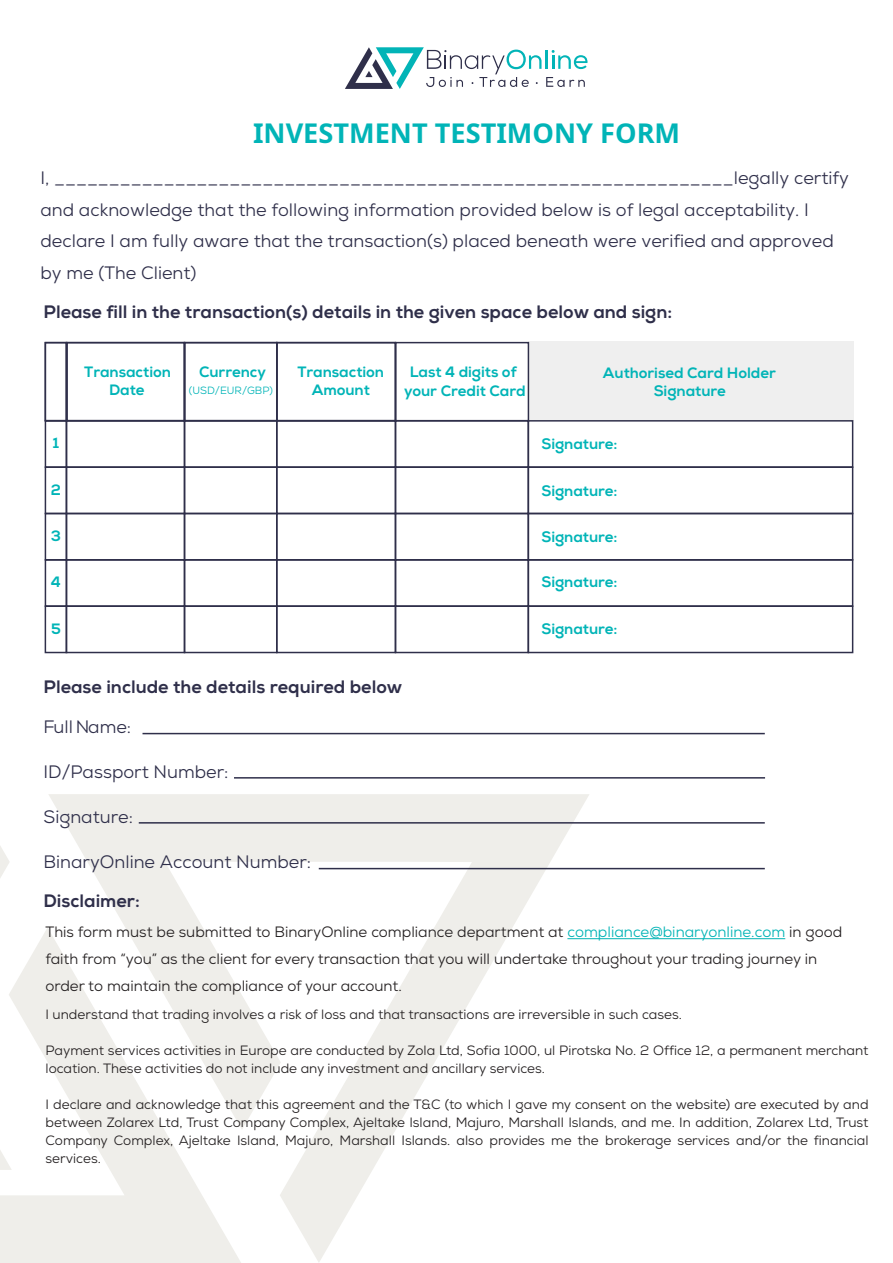
<style>
.page{position:relative;width:893px;height:1263px;background:#fff}
.page>*{position:absolute;margin:0;border:0;box-sizing:border-box;transform-origin:0 0}
.t1{font:700 27.15px "Noto Sans";color:#01b4b7}
.t2{font:18px/31.5px "Nexa";color:#2f2f4a}
.t3{font:800 18px "Nexa";color:#2f2f4a}
.t4{font:15px/27px "Nexa";color:#231f20}
.t5{font:800 15px/18.1px "Nexa";letter-spacing:-.005em;color:#01b4b7;text-align:center}
.t6{font:13.5px/18px "Nexa";color:#231f20}
.t7{font:10.5px "Nexa";color:#01b4b7}
.s1{color:#00b3b5}
</style>
<div class="page">
<svg style="left:0;top:846px;width:48px;height:417px"></svg>
<svg style="left:48px;top:794px;width:542px;height:469px"></svg>
<hr style="left:142px;top:733px;width:623px;height:1px;background:#2f2f4a">
<hr style="left:234px;top:777px;width:531px;height:2px;background:#2f2f4a">
<hr style="left:139px;top:822px;width:626px;height:2px;background:#2f2f4a">
<hr style="left:319px;top:868px;width:446px;height:1px;background:#2f2f4a">
<div style="left:528px;top:342px;width:325px;height:79px;background:#efefef"></div>
<div style="left:45px;top:342px;width:22px;height:79px;border:2px solid #2f2f4a"></div>
<div style="left:66px;top:342px;width:119px;height:79px;border:2px solid #2f2f4a"></div>
<div style="left:45px;top:420px;width:22px;height:48px;border:2px solid #2f2f4a"></div>
<div style="left:66px;top:420px;width:119px;height:48px;border:2px solid #2f2f4a"></div>
<div style="left:45px;top:466px;width:22px;height:48px;border:2px solid #2f2f4a"></div>
<div style="left:66px;top:466px;width:119px;height:48px;border:2px solid #2f2f4a"></div>
<div style="left:45px;top:513px;width:22px;height:48px;border:2px solid #2f2f4a"></div>
<div style="left:66px;top:513px;width:119px;height:48px;border:2px solid #2f2f4a"></div>
<div style="left:45px;top:559px;width:22px;height:48px;border:2px solid #2f2f4a"></div>
<div style="left:66px;top:559px;width:119px;height:48px;border:2px solid #2f2f4a"></div>
<div style="left:45px;top:605px;width:22px;height:48px;border:2px solid #2f2f4a"></div>
<div style="left:66px;top:605px;width:119px;height:48px;border:2px solid #2f2f4a"></div>
<div style="left:184px;top:342px;width:94px;height:79px;border:2px solid #2f2f4a"></div>
<div style="left:184px;top:420px;width:94px;height:48px;border:2px solid #2f2f4a"></div>
<div style="left:184px;top:466px;width:94px;height:48px;border:2px solid #2f2f4a"></div>
<div style="left:184px;top:513px;width:94px;height:48px;border:2px solid #2f2f4a"></div>
<div style="left:184px;top:559px;width:94px;height:48px;border:2px solid #2f2f4a"></div>
<div style="left:184px;top:605px;width:94px;height:48px;border:2px solid #2f2f4a"></div>
<div style="left:276px;top:342px;width:120px;height:79px;border:2px solid #2f2f4a"></div>
<div style="left:276px;top:420px;width:120px;height:48px;border:2px solid #2f2f4a"></div>
<div style="left:276px;top:466px;width:120px;height:48px;border:2px solid #2f2f4a"></div>
<div style="left:276px;top:513px;width:120px;height:48px;border:2px solid #2f2f4a"></div>
<div style="left:276px;top:559px;width:120px;height:48px;border:2px solid #2f2f4a"></div>
<div style="left:276px;top:605px;width:120px;height:48px;border:2px solid #2f2f4a"></div>
<div style="left:395px;top:342px;width:134px;height:79px;border:2px solid #2f2f4a"></div>
<div style="left:528px;top:420px;width:325px;height:48px;border:2px solid #2f2f4a"></div>
<div style="left:395px;top:420px;width:134px;height:48px;border:2px solid #2f2f4a"></div>
<div style="left:395px;top:466px;width:134px;height:48px;border:2px solid #2f2f4a"></div>
<div style="left:395px;top:513px;width:134px;height:48px;border:2px solid #2f2f4a"></div>
<div style="left:395px;top:559px;width:134px;height:48px;border:2px solid #2f2f4a"></div>
<div style="left:395px;top:605px;width:134px;height:48px;border:2px solid #2f2f4a"></div>
<div style="left:528px;top:466px;width:325px;height:48px;border:2px solid #2f2f4a"></div>
<div style="left:528px;top:513px;width:325px;height:48px;border:2px solid #2f2f4a"></div>
<div style="left:528px;top:559px;width:325px;height:48px;border:2px solid #2f2f4a"></div>
<div style="left:528px;top:605px;width:325px;height:48px;border:2px solid #2f2f4a"></div>
<hr style="left:567px;top:938px;width:218px;height:1px;background:#00b3b5">
<svg style="left:345px;top:47px;width:243px;height:42px"></svg>
<h1 class="t1" style="left:253px;top:113px;width:429px">INVESTMENT TESTIMONY FORM</h1>
<p class="t2" style="left:40px;top:163px;width:810px">I, ______________________________________________________________legally certify and acknowledge that the following information provided below is of legal acceptability. I declare I am fully aware that the transaction(s) placed beneath were verified and approved by me (The Client)</p>
<h2 class="t3" style="left:43px;top:301px;width:630px">Please fill in the transaction(s) details in the given space below and sign:</h2>
<p class="t5" style="left:53px;top:434px;width:8px">1</p>
<p class="t5" style="left:51px;top:480px;width:12px">2</p>
<p class="t5" style="left:51px;top:527px;width:12px">3</p>
<p class="t5" style="left:51px;top:573px;width:12px">4</p>
<p class="t5" style="left:51px;top:619px;width:11px">5</p>
<p class="t5" style="left:84px;top:363px;width:88px">Transaction<br>Date</p>
<p class="t5" style="left:199px;top:363px;width:68px">Currency</p>
<p class="t7" style="left:189px;top:383px;width:85px">(USD/EUR/GBP)</p>
<p class="t5" style="left:297px;top:363px;width:88px">Transaction<br>Amount</p>
<p class="t5" style="left:404px;top:363px;width:123px;line-height:19px">Last 4 digits of your Credit Card</p>
<p class="t5" style="left:603px;top:364px;width:174px">Authorised Card Holder</p>
<p class="t5" style="left:541px;top:435px;width:78px">Signature:</p>
<p class="t5" style="left:541px;top:482px;width:78px">Signature:</p>
<p class="t5" style="left:541px;top:528px;width:78px">Signature:</p>
<p class="t5" style="left:541px;top:573px;width:78px">Signature:</p>
<p class="t5" style="left:541px;top:619px;width:78px">Signature:</p>
<p class="t5" style="left:654px;top:382px;width:74px">Signature</p>
<h2 class="t3" style="left:43px;top:675px;width:360px">Please include the details required below</h2>
<h2 class="t2" style="left:43px;top:711px;width:89px">Full Name:</h2>
<h2 class="t2" style="left:43px;top:756px;width:187px">ID/Passport Number:</h2>
<h2 class="t2" style="left:43px;top:801px;width:91px">Signature:</h2>
<h2 class="t2" style="left:43px;top:846px;width:269px">BinaryOnline Account Number:</h2>
<h2 class="t3" style="left:43px;top:890px;width:98px">Disclaimer:</h2>
<p class="t4" style="left:45px;top:918px;width:798px">This form must be submitted to BinaryOnline compliance department at <span class="s1">compliance@binaryonline.com</span> in good faith from “you” as the client for every transaction that you will undertake throughout your trading journey in order to maintain the compliance of your account.</p>
<p class="t6" style="left:46px;top:1005px;width:638px">I understand that trading involves a risk of loss and that transactions are irreversible in such cases.</p>
<p class="t6" style="left:46px;top:1041px;width:824px">Payment services activities in Europe are conducted by Zola Ltd, Sofia 1000, ul Pirotska No. 2 Office 12, a permanent merchant location. These activities do not include any investment and ancillary services.</p>
<p class="t6" style="left:46px;top:1095px;width:825px;text-align:justify">I declare and acknowledge that this agreement and the T&amp;C (to which I gave my consent on the website) are executed by and between Zolarex Ltd, Trust Company Complex, Ajeltake Island, Majuro, Marshall Islands, and me. In addition, Zolarex Ltd, Trust Company Complex, Ajeltake Island, Majuro, Marshall Islands. also provides me the brokerage services and/or the financial services.</p>
</div>
